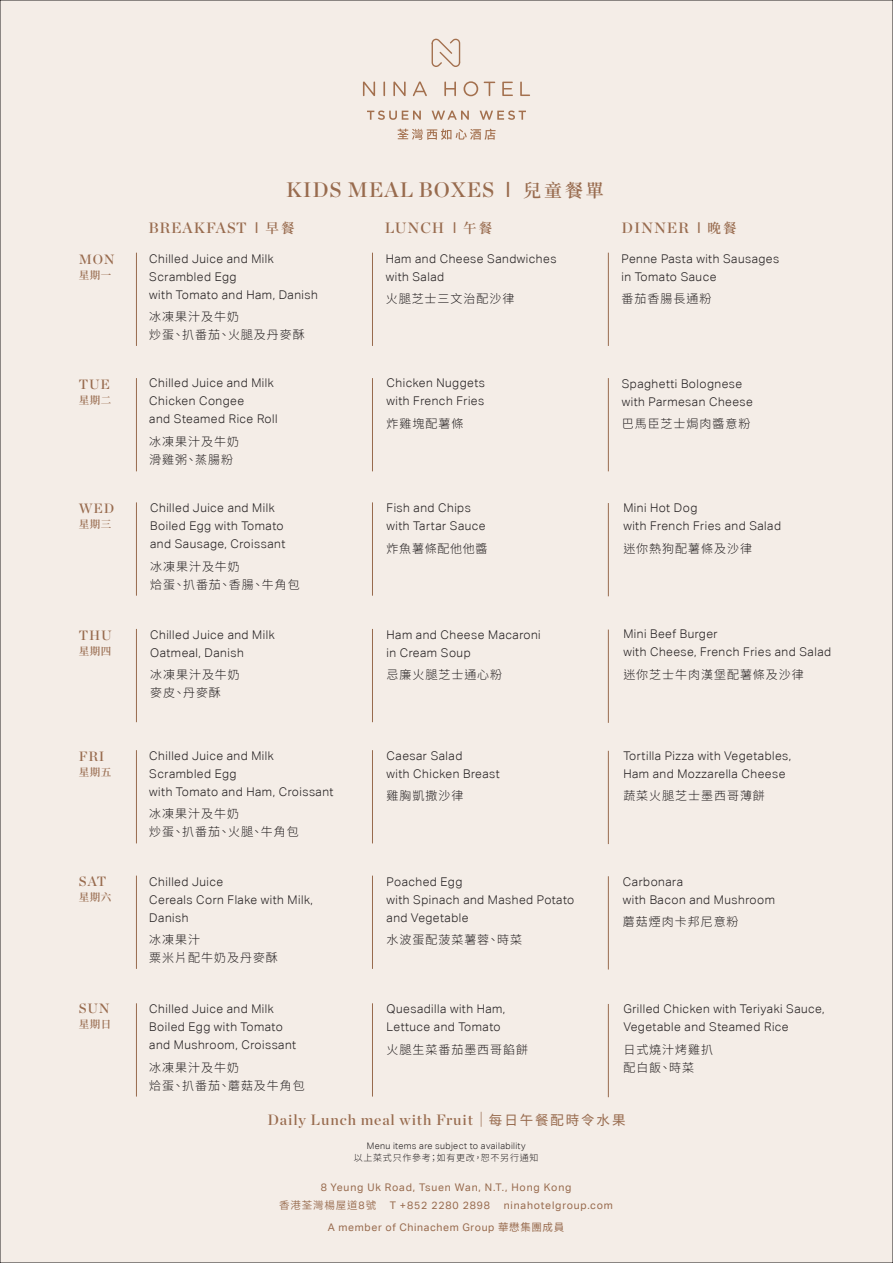
<style>
.page{position:relative;width:893px;height:1263px;background:#f4ede7}
.page>*{position:absolute;margin:0;border:0;box-sizing:border-box;transform-origin:0 0}
.t1{font:21px "Chronicle Display Semi";letter-spacing:.04em;color:#986b4e}
.t2{font:15px "Chronicle Display Semi";letter-spacing:.06em;color:#986b4e}
.t3{font:13.5px "Chronicle Display Semi";letter-spacing:.06em;color:#986b4e}
.t4{font:300 12px/18px "Aktiv Grotesk Corp";letter-spacing:.04em;color:#231f20}
.t5{font:300 12px/18px "Noto Sans CJ Ktc";letter-spacing:.08em;color:#231f20}
.t6{font:300 12px "Noto Sans CJ Ktc";letter-spacing:.06em;color:#231f20}
.t7{font:10.5px "Aktiv Grotesk Corp";letter-spacing:.08em;color:#986b4e}
.t8{font:10.5px/21.6px "Aktiv Grotesk Corp";letter-spacing:.06em;color:#986b4e}
.t9{font:600 10.5px "Noto Serif TC";letter-spacing:.05em;color:#986b4e}
.t10{font:600 10.5px "Noto Sans CJ Ktc";letter-spacing:.08em;color:#986b4e}
.t11{font:300 9px "Aktiv Grotesk Corp";letter-spacing:.04em;color:#231f20}
.t12{font:300 9px "Noto Sans CJ Ktc";letter-spacing:.08em;color:#231f20}
.s1{font-family:"Aktiv Grotesk Corp"}
.s2{font-family:"Noto Serif SC";font-weight:600;font-size:18px}
.s3{font-family:"Noto Serif TC";font-weight:600;font-size:13.5px}
.s4{font-family:"Noto Sans CJ Ktc"}
.s5{font-family:"Noto Sans CJ Ktc";font-size:13.5px}
.s6{font-family:"Aktiv Grotesk Corp";font-weight:400}
</style>
<div class="page">
<svg style="left:432px;top:38px;width:28px;height:29px"></svg>
<svg style="left:363px;top:82px;width:12px;height:14px"></svg>
<svg style="left:383px;top:82px;width:2px;height:14px"></svg>
<svg style="left:393px;top:82px;width:13px;height:14px"></svg>
<svg style="left:413px;top:81px;width:14px;height:15px"></svg>
<svg style="left:444px;top:82px;width:12px;height:14px"></svg>
<svg style="left:464px;top:81px;width:14px;height:15px"></svg>
<svg style="left:484px;top:82px;width:11px;height:14px"></svg>
<svg style="left:502px;top:82px;width:11px;height:14px"></svg>
<svg style="left:520px;top:82px;width:10px;height:14px"></svg>
<svg style="left:397px;top:129px;width:99px;height:11px"></svg>
<svg style="left:367px;top:110px;width:54px;height:10px"></svg>
<svg style="left:432px;top:111px;width:37px;height:9px"></svg>
<svg style="left:480px;top:110px;width:46px;height:10px"></svg>
<hr style="left:136px;top:253px;width:1px;height:93px;background:#986b4e">
<hr style="left:136px;top:378px;width:1px;height:93px;background:#986b4e">
<hr style="left:136px;top:502px;width:1px;height:94px;background:#986b4e">
<hr style="left:372px;top:378px;width:1px;height:93px;background:#986b4e">
<hr style="left:372px;top:502px;width:1px;height:94px;background:#986b4e">
<hr style="left:608px;top:378px;width:1px;height:93px;background:#986b4e">
<hr style="left:608px;top:503px;width:1px;height:93px;background:#986b4e">
<hr style="left:136px;top:629px;width:1px;height:93px;background:#986b4e">
<hr style="left:372px;top:629px;width:1px;height:93px;background:#986b4e">
<hr style="left:608px;top:629px;width:1px;height:94px;background:#986b4e">
<hr style="left:136px;top:750px;width:1px;height:93px;background:#986b4e">
<hr style="left:372px;top:750px;width:1px;height:93px;background:#986b4e">
<hr style="left:608px;top:751px;width:1px;height:93px;background:#986b4e">
<hr style="left:136px;top:876px;width:1px;height:93px;background:#986b4e">
<hr style="left:372px;top:876px;width:1px;height:93px;background:#986b4e">
<hr style="left:608px;top:876px;width:1px;height:93px;background:#986b4e">
<hr style="left:136px;top:1003px;width:1px;height:93px;background:#986b4e">
<hr style="left:372px;top:1003px;width:1px;height:93px;background:#986b4e">
<hr style="left:608px;top:1004px;width:1px;height:93px;background:#986b4e">
<hr style="left:372px;top:253px;width:1px;height:93px;background:#986b4e">
<hr style="left:608px;top:253px;width:1px;height:93px;background:#986b4e">
<h1 class="t1" style="left:286px;top:173px;width:319px">KIDS MEAL BOXES <span class="s1">I</span> <span class="s2">兒童餐單</span></h1>
<p class="t2" style="left:148px;top:216px;width:148px">BREAKFAST <span class="s1">I</span> <span class="s3">早餐</span></p>
<p class="t2" style="left:385px;top:216px;width:109px">LUNCH <span class="s1">I</span> <span class="s3">午餐</span></p>
<p class="t2" style="left:622px;top:216px;width:117px">DINNER <span class="s1">I</span> <span class="s3">晚餐</span></p>
<p class="t3" style="left:79px;top:249px;width:37px">MON</p>
<p class="t9" style="left:79px;top:269px;width:34px">星期一</p>
<p class="t4" style="left:149px;top:249px;width:170px">Chilled Juice and Milk<br>Scrambled Egg<br>with Tomato and Ham, Danish</p>
<p class="t5" style="left:149px;top:308px;width:157px">冰凍果汁及牛奶<br>炒蛋、扒番茄、火腿及丹麥酥</p>
<p class="t4" style="left:386px;top:249px;width:172px">Ham and Cheese Sandwiches with Salad</p>
<p class="t5" style="left:386px;top:290px;width:130px">火腿芝士三文治配沙律</p>
<p class="t4" style="left:622px;top:249px;width:159px">Penne Pasta with Sausages in Tomato Sauce</p>
<p class="t5" style="left:622px;top:290px;width:91px">番茄香腸長通粉</p>
<p class="t3" style="left:79px;top:373px;width:33px">TUE</p>
<p class="t9" style="left:79px;top:394px;width:34px">星期二</p>
<p class="t4" style="left:149px;top:374px;width:130px">Chilled Juice and Milk<br>Chicken Congee<br>and Steamed Rice Roll</p>
<p class="t5" style="left:149px;top:432px;width:91px">冰凍果汁及牛奶滑雞粥、蒸腸粉</p>
<p class="t4" style="left:387px;top:374px;width:100px">Chicken Nuggets with French Fries</p>
<p class="t5" style="left:387px;top:414px;width:78px">炸雞塊配薯條</p>
<p class="t4" style="left:622px;top:374px;width:133px">Spaghetti Bolognese with Parmesan Cheese</p>
<p class="t5" style="left:622px;top:415px;width:130px">巴馬臣芝士焗肉醬意粉</p>
<p class="t3" style="left:79px;top:498px;width:37px">WED</p>
<p class="t9" style="left:79px;top:518px;width:34px">星期三</p>
<p class="t4" style="left:150px;top:499px;width:137px">Chilled Juice and Milk<br>Boiled Egg with Tomato and Sausage, Croissant</p>
<p class="t5" style="left:150px;top:557px;width:151px">冰凍果汁及牛奶<br>烚蛋、扒番茄、香腸、牛角包</p>
<p class="t4" style="left:387px;top:499px;width:100px">Fish and Chips with Tartar Sauce</p>
<p class="t6" style="left:387px;top:541px;width:103px">炸魚薯條配他他醬</p>
<p class="t4" style="left:623px;top:499px;width:159px">Mini Hot Dog<br>with French Fries and Salad</p>
<p class="t5" style="left:623px;top:539px;width:130px">迷你熱狗配薯條及沙律</p>
<p class="t3" style="left:79px;top:624px;width:34px">THU</p>
<p class="t9" style="left:79px;top:645px;width:34px">星期四</p>
<p class="t4" style="left:150px;top:625px;width:126px">Chilled Juice and Milk<br>Oatmeal, Danish</p>
<p class="t5" style="left:150px;top:666px;width:91px">冰凍果汁及牛奶麥皮、丹麥酥</p>
<p class="t4" style="left:387px;top:625px;width:156px">Ham and Cheese Macaroni in Cream Soup</p>
<p class="t5" style="left:387px;top:666px;width:117px">忌廉火腿芝士通心粉</p>
<p class="t4" style="left:623px;top:625px;width:209px">Mini Beef Burger<br>with Cheese, French Fries and Salad</p>
<p class="t5" style="left:623px;top:665px;width:182px">迷你芝士牛肉漢堡配薯條及沙律</p>
<p class="t3" style="left:79px;top:745px;width:27px">FRI</p>
<p class="t9" style="left:79px;top:766px;width:34px">星期五</p>
<p class="t3" style="left:79px;top:871px;width:29px">SAT</p>
<p class="t9" style="left:79px;top:891px;width:34px">星期六</p>
<p class="t4" style="left:149px;top:747px;width:186px">Chilled Juice and Milk<br>Scrambled Egg<br>with Tomato and Ham, Croissant</p>
<p class="t5" style="left:149px;top:805px;width:151px">冰凍果汁及牛奶<br>炒蛋、扒番茄、火腿、牛角包</p>
<p class="t4" style="left:149px;top:873px;width:165px">Chilled Juice<br>Cereals Corn Flake with Milk,<br>Danish</p>
<p class="t5" style="left:149px;top:931px;width:130px">冰凍果汁<br>粟米片配牛奶及丹麥酥</p>
<p class="t4" style="left:387px;top:747px;width:115px">Caesar Salad<br>with Chicken Breast</p>
<p class="t5" style="left:387px;top:787px;width:78px">雞胸凱撒沙律</p>
<p class="t4" style="left:387px;top:873px;width:189px">Poached Egg<br>with Spinach and Mashed Potato and Vegetable</p>
<p class="t5" style="left:387px;top:931px;width:137px">水波蛋配菠菜薯蓉、時菜</p>
<p class="t4" style="left:623px;top:747px;width:169px">Tortilla Pizza with Vegetables,<br>Ham and Mozzarella Cheese</p>
<p class="t5" style="left:623px;top:787px;width:143px">蔬菜火腿芝士墨西哥薄餅</p>
<p class="t4" style="left:623px;top:873px;width:153px">Carbonara<br>with Bacon and Mushroom</p>
<p class="t5" style="left:623px;top:913px;width:117px">蘑菇煙肉卡邦尼意粉</p>
<p class="t3" style="left:79px;top:998px;width:32px">SUN</p>
<p class="t9" style="left:79px;top:1018px;width:34px">星期日</p>
<p class="t4" style="left:149px;top:1000px;width:148px">Chilled Juice and Milk<br>Boiled Egg with Tomato and Mushroom, Croissant</p>
<p class="t5" style="left:149px;top:1059px;width:157px">冰凍果汁及牛奶<br>烚蛋、扒番茄、蘑菇及牛角包</p>
<p class="t4" style="left:387px;top:1000px;width:120px">Quesadilla with Ham,<br>Lettuce and Tomato</p>
<p class="t5" style="left:387px;top:1041px;width:143px">火腿生菜番茄墨西哥餡餅</p>
<p class="t4" style="left:623px;top:1000px;width:203px">Grilled Chicken with Teriyaki Sauce,<br>Vegetable and Steamed Rice</p>
<p class="t5" style="left:623px;top:1041px;width:91px">日式燒汁烤雞扒配白飯、時菜</p>
<p class="t2" style="left:267px;top:1108px;width:360px">Daily Lunch meal with Fruit<span class="s4">｜</span><span class="s5">每日午餐配時令水果</span></p>
<p class="t11" style="left:367px;top:1141px;width:160px">Menu items are subject to availability</p>
<p class="t12" style="left:354px;top:1153px;width:186px">以上菜式只作參考；如有更改，恕不另行通知</p>
<p class="t7" style="left:321px;top:1180px;width:252px">8 Yeung Uk Road, Tsuen Wan, N.T., Hong Kong</p>
<p class="t10" style="left:279px;top:1199px;width:98px">香港荃灣楊屋道<span class="s6">8</span>號</p>
<p class="t7" style="left:390px;top:1199px;width:102px">T +852 2280 2898</p>
<p class="t8" style="left:328px;top:1194px;width:286px;text-indent:176px">ninahotelgroup.com<br>A member of Chinachem Group <span class="s4">華懋集團成員</span></p>
</div>
